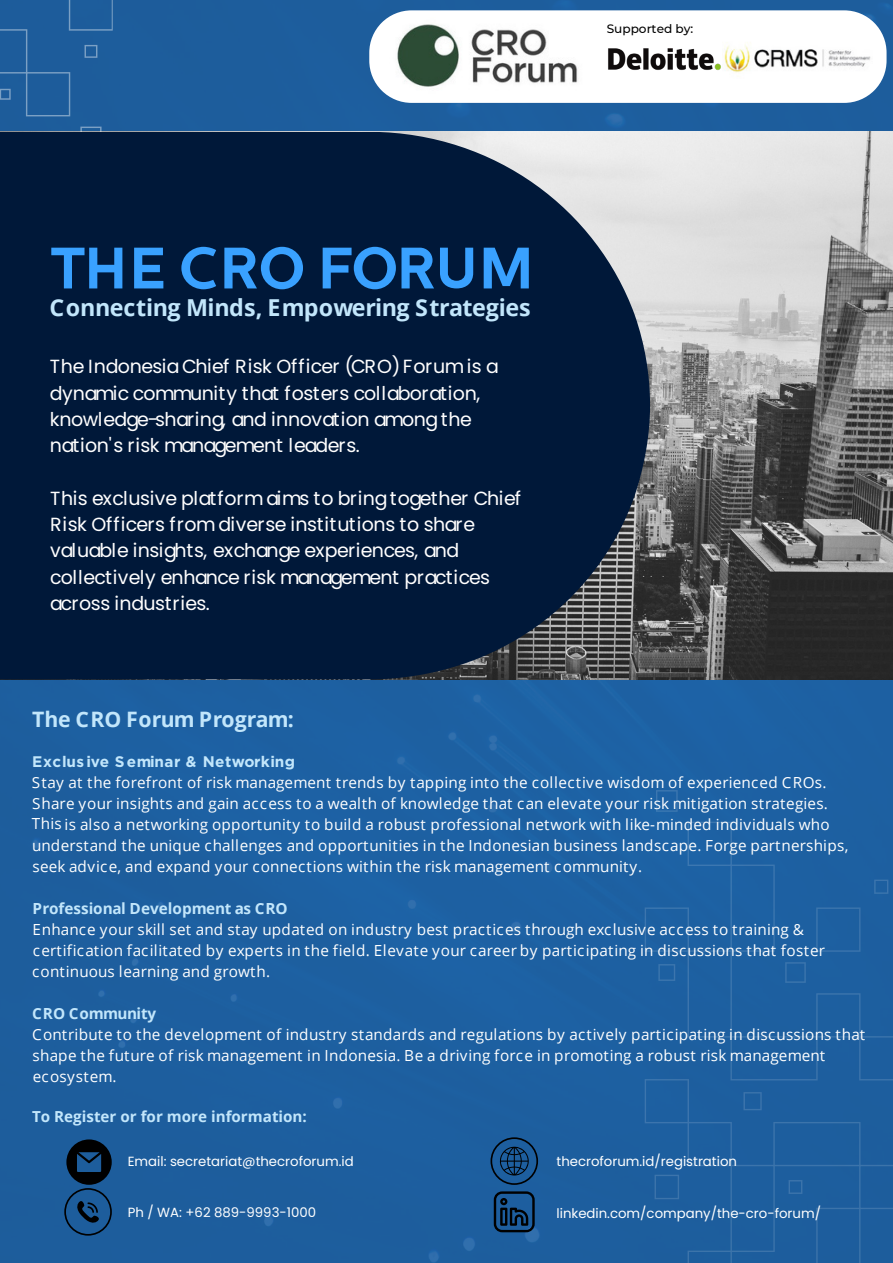
<style>
.page{position:relative;width:893px;height:1263px;background:#1d5fa0}
.page>*{position:absolute;margin:0;border:0;box-sizing:border-box;transform-origin:0 0}
.t1{font:700 58.35px "Centrale Sans";letter-spacing:.005em;color:#39a1ff}
.t2{font:700 23.4px "Open Sans";letter-spacing:-.015em;color:#c2e6fb}
.t3{font:700 21.3px "Open Sans";color:#c2e6fb}
.t4{font:19.05px/26.2px "Poppins";letter-spacing:-.02em;color:#fff}
.t5{font:15.3px/21px "Open Sans";letter-spacing:.015em;color:#fff}
.t6{font:700 15.3px "Open Sans";letter-spacing:-.005em;color:#c2e6fb}
.t7{font:700 15.3px "Gotham";letter-spacing:.02em;color:#c2e6fb}
.t8{font:700 15.15px "Open Sans";color:#c2e6fb}
.t9{font:13.2px "Poppins";color:#fff}
.t10{font:500 12.15px "Montserrat";color:#000}
</style>
<div class="page">
<svg style="left:656px;top:790px;width:22px;height:22px"></svg>
<div style="left:645px;top:822px;width:248px;height:441px;background:#1d5fa0"></div>
<img style="left:650px;top:132px;width:243px;height:547px">
<svg style="left:80px;top:127px;width:22px;height:5px"></svg>
<svg style="left:0;top:0;width:113px;height:116px;background:#215f9c"></svg>
<svg style="left:0;top:132px;width:650px;height:547px;background:#0e2442"></svg>
<svg style="left:64px;top:1139px;width:48px;height:96px;background:#123c64"></svg>
<svg style="left:490px;top:1137px;width:48px;height:48px;background:#164a7d"></svg>
<svg style="left:369px;top:10px;width:517px;height:93px"></svg>
<img style="left:722px;top:27px;width:150px;height:58px">
<img style="left:607px;top:46px;width:115px;height:25px">
<img style="left:389px;top:18px;width:198px;height:77px">
<svg style="left:494px;top:1191px;width:41px;height:41px;background:#123a62"></svg>
<p class="t10" style="left:607px;top:20px;width:88px">Supported by:</p>
<h1 class="t1" style="left:50px;top:233px;width:484px">THE CRO FORUM</h1>
<h2 class="t2" style="left:49px;top:291px;width:483px">Connecting Minds, Empowering Strategies</h2>
<p class="t4" style="left:50px;top:354px;width:451px">The Indonesia Chief Risk Officer (CRO) Forum is a dynamic community that fosters collaboration, knowledge-sharing, and innovation among the nation's risk management leaders.</p>
<p class="t4" style="left:50px;top:485px;width:473px">This exclusive platform aims to bring together Chief Risk Officers from diverse institutions to share valuable insights, exchange experiences, and collectively enhance risk management practices across industries.</p>
<h3 class="t3" style="left:32px;top:704px;width:263px">The CRO Forum Program:</h3>
<p class="t7" style="left:32px;top:753px;width:265px">Exclusive S eminar &amp; Networking</p>
<p class="t5" style="left:32px;top:771px;width:818px">Stay at the forefront of risk management trends by tapping into the collective wisdom of experienced CROs.<br>Share your insights and gain access to a wealth of knowledge that can elevate your risk mitigation strategies.<br>This is also a networking opportunity to build a robust professional network with like-minded individuals who understand the unique challenges and opportunities in the Indonesian business landscape. Forge partnerships, seek advice, and expand your connections within the risk management community.</p>
<p class="t6" style="left:33px;top:898px;width:257px">Professional Development as CRO</p>
<p class="t5" style="left:32px;top:918px;width:794px">Enhance your skill set and stay updated on industry best practices through exclusive access to training &amp; certification facilitated by experts in the field. Elevate your career by participating in discussions that foster continuous learning and growth.</p>
<p class="t6" style="left:32px;top:1003px;width:125px">CRO Community</p>
<p class="t5" style="left:32px;top:1024px;width:834px">Contribute to the development of industry standards and regulations by actively participating in discussions that shape the future of risk management in Indonesia. Be a driving force in promoting a robust risk management ecosystem.</p>
<p class="t8" style="left:32px;top:1105px;width:276px">To Register or for more information:</p>
<p class="t9" style="left:128px;top:1154px;width:227px">Email: secretariat@thecroforum.id</p>
<p class="t9" style="left:556px;top:1154px;width:182px">thecroforum.id/registration</p>
<p class="t9" style="left:128px;top:1205px;width:190px">Ph / WA: +62 889-9993-1000</p>
<p class="t9" style="left:556px;top:1206px;width:266px">linkedin.com/company/the-cro-forum/</p>
</div>
